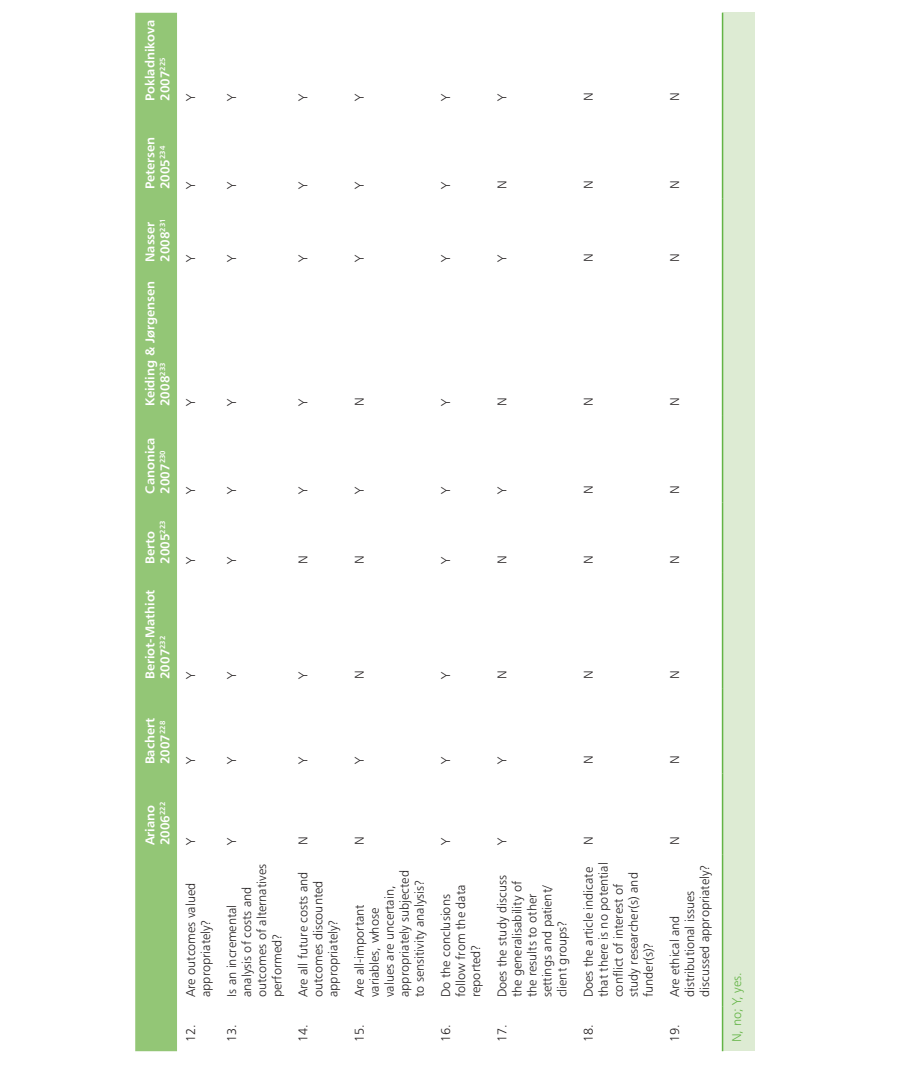
<style>
.page{position:relative;width:919px;height:1073px;background:#fff}
.page>*{position:absolute;margin:0;border:0;box-sizing:border-box;transform-origin:0 0}
._7_2_Table_text__Tab{font:12.75px/15px "Humanist 777 BT Light B";color:#231f20}
._7_10_Table_head__Ta{font:12.75px/15px "Humanist 777 BT Bold B";color:#fff}
._7_5_Table__notes{font:12.75px "Humanist 777 BT Light B";color:#63b445}
</style>
<div class="page">
<div style="left:135px;top:13px;width:42px;height:1038px;background:#93c676"></div>
<div style="left:722px;top:13px;width:32px;height:1038px;background:#ddebd3"></div>
<hr style="left:721px;top:1006px;width:2px;height:45px;background:#63b445">
<hr style="left:721px;top:854px;width:2px;height:152px;background:#63b445">
<hr style="left:721px;top:773px;width:2px;height:81px;background:#63b445">
<hr style="left:721px;top:688px;width:2px;height:85px;background:#63b445">
<hr style="left:721px;top:573px;width:2px;height:115px;background:#63b445">
<hr style="left:721px;top:502px;width:2px;height:71px;background:#63b445">
<hr style="left:721px;top:415px;width:2px;height:87px;background:#63b445">
<hr style="left:721px;top:271px;width:2px;height:144px;background:#63b445">
<hr style="left:721px;top:198px;width:2px;height:73px;background:#63b445">
<hr style="left:721px;top:110px;width:2px;height:88px;background:#63b445">
<hr style="left:721px;top:13px;width:2px;height:97px;background:#63b445">
<p class="_7_10_Table_head__Ta" style="left:142px;top:101px;width:83px;rotate:-90deg">Pokladnikova<br>2007<sup>225</sup></p>
<p class="_7_10_Table_head__Ta" style="left:142px;top:189px;width:54px;rotate:-90deg">Petersen<br>2005<sup>234</sup></p>
<p class="_7_10_Table_head__Ta" style="left:142px;top:262px;width:45px;rotate:-90deg">Nasser<br>2008<sup>231</sup></p>
<p class="_7_10_Table_head__Ta" style="left:142px;top:406px;width:126px;rotate:-90deg">Keiding &amp; Jørgensen<br>2008<sup>233</sup></p>
<p class="_7_10_Table_head__Ta" style="left:142px;top:493px;width:58px;rotate:-90deg">Canonica<br>2007<sup>230</sup></p>
<p class="_7_10_Table_head__Ta" style="left:142px;top:564px;width:45px;rotate:-90deg">Berto<br>2005<sup>223</sup></p>
<p class="_7_10_Table_head__Ta" style="left:142px;top:679px;width:91px;rotate:-90deg">Beriot-Mathiot<br>2007<sup>232</sup></p>
<p class="_7_10_Table_head__Ta" style="left:142px;top:764px;width:48px;rotate:-90deg">Bachert<br>2007<sup>228</sup></p>
<p class="_7_10_Table_head__Ta" style="left:142px;top:845px;width:45px;rotate:-90deg">Ariano<br>2006<sup>222</sup></p>
<p class="_7_2_Table_text__Tab" style="left:183px;top:101px;width:9px;rotate:-90deg">Y</p>
<p class="_7_2_Table_text__Tab" style="left:224px;top:101px;width:9px;rotate:-90deg">Y</p>
<p class="_7_2_Table_text__Tab" style="left:295px;top:101px;width:9px;rotate:-90deg">Y</p>
<p class="_7_2_Table_text__Tab" style="left:352px;top:101px;width:9px;rotate:-90deg">Y</p>
<p class="_7_2_Table_text__Tab" style="left:438px;top:101px;width:9px;rotate:-90deg">Y</p>
<p class="_7_2_Table_text__Tab" style="left:494px;top:101px;width:9px;rotate:-90deg">Y</p>
<p class="_7_2_Table_text__Tab" style="left:580px;top:101px;width:10px;rotate:-90deg">N</p>
<p class="_7_2_Table_text__Tab" style="left:666px;top:101px;width:10px;rotate:-90deg">N</p>
<p class="_7_2_Table_text__Tab" style="left:183px;top:189px;width:9px;rotate:-90deg">Y</p>
<p class="_7_2_Table_text__Tab" style="left:224px;top:189px;width:9px;rotate:-90deg">Y</p>
<p class="_7_2_Table_text__Tab" style="left:295px;top:189px;width:9px;rotate:-90deg">Y</p>
<p class="_7_2_Table_text__Tab" style="left:352px;top:189px;width:9px;rotate:-90deg">Y</p>
<p class="_7_2_Table_text__Tab" style="left:438px;top:189px;width:9px;rotate:-90deg">Y</p>
<p class="_7_2_Table_text__Tab" style="left:494px;top:189px;width:10px;rotate:-90deg">N</p>
<p class="_7_2_Table_text__Tab" style="left:580px;top:189px;width:10px;rotate:-90deg">N</p>
<p class="_7_2_Table_text__Tab" style="left:666px;top:189px;width:10px;rotate:-90deg">N</p>
<p class="_7_2_Table_text__Tab" style="left:183px;top:262px;width:9px;rotate:-90deg">Y</p>
<p class="_7_2_Table_text__Tab" style="left:224px;top:262px;width:9px;rotate:-90deg">Y</p>
<p class="_7_2_Table_text__Tab" style="left:295px;top:262px;width:9px;rotate:-90deg">Y</p>
<p class="_7_2_Table_text__Tab" style="left:352px;top:262px;width:9px;rotate:-90deg">Y</p>
<p class="_7_2_Table_text__Tab" style="left:438px;top:262px;width:9px;rotate:-90deg">Y</p>
<p class="_7_2_Table_text__Tab" style="left:494px;top:262px;width:9px;rotate:-90deg">Y</p>
<p class="_7_2_Table_text__Tab" style="left:580px;top:262px;width:10px;rotate:-90deg">N</p>
<p class="_7_2_Table_text__Tab" style="left:666px;top:262px;width:10px;rotate:-90deg">N</p>
<p class="_7_2_Table_text__Tab" style="left:183px;top:406px;width:9px;rotate:-90deg">Y</p>
<p class="_7_2_Table_text__Tab" style="left:224px;top:406px;width:9px;rotate:-90deg">Y</p>
<p class="_7_2_Table_text__Tab" style="left:295px;top:406px;width:9px;rotate:-90deg">Y</p>
<p class="_7_2_Table_text__Tab" style="left:352px;top:406px;width:10px;rotate:-90deg">N</p>
<p class="_7_2_Table_text__Tab" style="left:438px;top:406px;width:9px;rotate:-90deg">Y</p>
<p class="_7_2_Table_text__Tab" style="left:494px;top:406px;width:10px;rotate:-90deg">N</p>
<p class="_7_2_Table_text__Tab" style="left:580px;top:406px;width:10px;rotate:-90deg">N</p>
<p class="_7_2_Table_text__Tab" style="left:666px;top:406px;width:10px;rotate:-90deg">N</p>
<p class="_7_2_Table_text__Tab" style="left:183px;top:493px;width:9px;rotate:-90deg">Y</p>
<p class="_7_2_Table_text__Tab" style="left:224px;top:493px;width:9px;rotate:-90deg">Y</p>
<p class="_7_2_Table_text__Tab" style="left:295px;top:493px;width:9px;rotate:-90deg">Y</p>
<p class="_7_2_Table_text__Tab" style="left:352px;top:493px;width:9px;rotate:-90deg">Y</p>
<p class="_7_2_Table_text__Tab" style="left:438px;top:493px;width:9px;rotate:-90deg">Y</p>
<p class="_7_2_Table_text__Tab" style="left:494px;top:493px;width:9px;rotate:-90deg">Y</p>
<p class="_7_2_Table_text__Tab" style="left:580px;top:493px;width:10px;rotate:-90deg">N</p>
<p class="_7_2_Table_text__Tab" style="left:666px;top:493px;width:10px;rotate:-90deg">N</p>
<p class="_7_2_Table_text__Tab" style="left:183px;top:564px;width:9px;rotate:-90deg">Y</p>
<p class="_7_2_Table_text__Tab" style="left:224px;top:564px;width:9px;rotate:-90deg">Y</p>
<p class="_7_2_Table_text__Tab" style="left:295px;top:564px;width:10px;rotate:-90deg">N</p>
<p class="_7_2_Table_text__Tab" style="left:352px;top:564px;width:10px;rotate:-90deg">N</p>
<p class="_7_2_Table_text__Tab" style="left:438px;top:564px;width:9px;rotate:-90deg">Y</p>
<p class="_7_2_Table_text__Tab" style="left:494px;top:564px;width:10px;rotate:-90deg">N</p>
<p class="_7_2_Table_text__Tab" style="left:580px;top:564px;width:10px;rotate:-90deg">N</p>
<p class="_7_2_Table_text__Tab" style="left:666px;top:564px;width:10px;rotate:-90deg">N</p>
<p class="_7_2_Table_text__Tab" style="left:183px;top:679px;width:9px;rotate:-90deg">Y</p>
<p class="_7_2_Table_text__Tab" style="left:224px;top:679px;width:9px;rotate:-90deg">Y</p>
<p class="_7_2_Table_text__Tab" style="left:295px;top:679px;width:9px;rotate:-90deg">Y</p>
<p class="_7_2_Table_text__Tab" style="left:352px;top:679px;width:10px;rotate:-90deg">N</p>
<p class="_7_2_Table_text__Tab" style="left:438px;top:679px;width:9px;rotate:-90deg">Y</p>
<p class="_7_2_Table_text__Tab" style="left:494px;top:679px;width:10px;rotate:-90deg">N</p>
<p class="_7_2_Table_text__Tab" style="left:580px;top:679px;width:10px;rotate:-90deg">N</p>
<p class="_7_2_Table_text__Tab" style="left:666px;top:679px;width:10px;rotate:-90deg">N</p>
<p class="_7_2_Table_text__Tab" style="left:183px;top:764px;width:9px;rotate:-90deg">Y</p>
<p class="_7_2_Table_text__Tab" style="left:224px;top:764px;width:9px;rotate:-90deg">Y</p>
<p class="_7_2_Table_text__Tab" style="left:295px;top:764px;width:9px;rotate:-90deg">Y</p>
<p class="_7_2_Table_text__Tab" style="left:352px;top:764px;width:9px;rotate:-90deg">Y</p>
<p class="_7_2_Table_text__Tab" style="left:438px;top:764px;width:9px;rotate:-90deg">Y</p>
<p class="_7_2_Table_text__Tab" style="left:494px;top:764px;width:9px;rotate:-90deg">Y</p>
<p class="_7_2_Table_text__Tab" style="left:580px;top:764px;width:10px;rotate:-90deg">N</p>
<p class="_7_2_Table_text__Tab" style="left:666px;top:764px;width:10px;rotate:-90deg">N</p>
<p class="_7_2_Table_text__Tab" style="left:183px;top:845px;width:9px;rotate:-90deg">Y</p>
<p class="_7_2_Table_text__Tab" style="left:224px;top:845px;width:9px;rotate:-90deg">Y</p>
<p class="_7_2_Table_text__Tab" style="left:295px;top:845px;width:10px;rotate:-90deg">N</p>
<p class="_7_2_Table_text__Tab" style="left:352px;top:845px;width:10px;rotate:-90deg">N</p>
<p class="_7_2_Table_text__Tab" style="left:438px;top:845px;width:9px;rotate:-90deg">Y</p>
<p class="_7_2_Table_text__Tab" style="left:494px;top:845px;width:9px;rotate:-90deg">Y</p>
<p class="_7_2_Table_text__Tab" style="left:580px;top:845px;width:10px;rotate:-90deg">N</p>
<p class="_7_2_Table_text__Tab" style="left:666px;top:845px;width:10px;rotate:-90deg">N</p>
<p class="_7_2_Table_text__Tab" style="left:183px;top:997px;width:116px;rotate:-90deg">Are outcomes valued appropriately?</p>
<p class="_7_2_Table_text__Tab" style="left:224px;top:997px;width:134px;rotate:-90deg">Is an incremental analysis of costs and outcomes of alternatives performed?</p>
<p class="_7_2_Table_text__Tab" style="left:295px;top:997px;width:127px;rotate:-90deg">Are all future costs and outcomes discounted appropriately?</p>
<p class="_7_2_Table_text__Tab" style="left:352px;top:997px;width:128px;rotate:-90deg">Are all-important variables, whose<br>values are uncertain, appropriately subjected to sensitivity analysis?</p>
<p class="_7_2_Table_text__Tab" style="left:438px;top:997px;width:114px;rotate:-90deg">Do the conclusions follow from the data reported?</p>
<p class="_7_2_Table_text__Tab" style="left:494px;top:997px;width:123px;rotate:-90deg">Does the study discuss the generalisability of the results to other settings and patient/ client groups?</p>
<p class="_7_2_Table_text__Tab" style="left:580px;top:997px;width:136px;rotate:-90deg">Does the article indicate that there is no potential conflict of interest of study researcher(s) and funder(s)?</p>
<p class="_7_2_Table_text__Tab" style="left:666px;top:997px;width:134px;rotate:-90deg">Are ethical and distributional issues discussed appropriately?</p>
<p class="_7_2_Table_text__Tab" style="left:183px;top:1042px;width:19px;rotate:-90deg">12.</p>
<p class="_7_2_Table_text__Tab" style="left:224px;top:1042px;width:19px;rotate:-90deg">13.</p>
<p class="_7_2_Table_text__Tab" style="left:295px;top:1042px;width:19px;rotate:-90deg">14.</p>
<p class="_7_2_Table_text__Tab" style="left:352px;top:1042px;width:19px;rotate:-90deg">15.</p>
<p class="_7_2_Table_text__Tab" style="left:438px;top:1042px;width:19px;rotate:-90deg">16.</p>
<p class="_7_2_Table_text__Tab" style="left:494px;top:1042px;width:19px;rotate:-90deg">17.</p>
<p class="_7_2_Table_text__Tab" style="left:580px;top:1042px;width:19px;rotate:-90deg">18.</p>
<p class="_7_2_Table_text__Tab" style="left:666px;top:1042px;width:19px;rotate:-90deg">19.</p>
<p class="_7_5_Table__notes" style="left:729px;top:1042px;width:71px;rotate:-90deg">N, no; Y, yes.</p>
</div>
